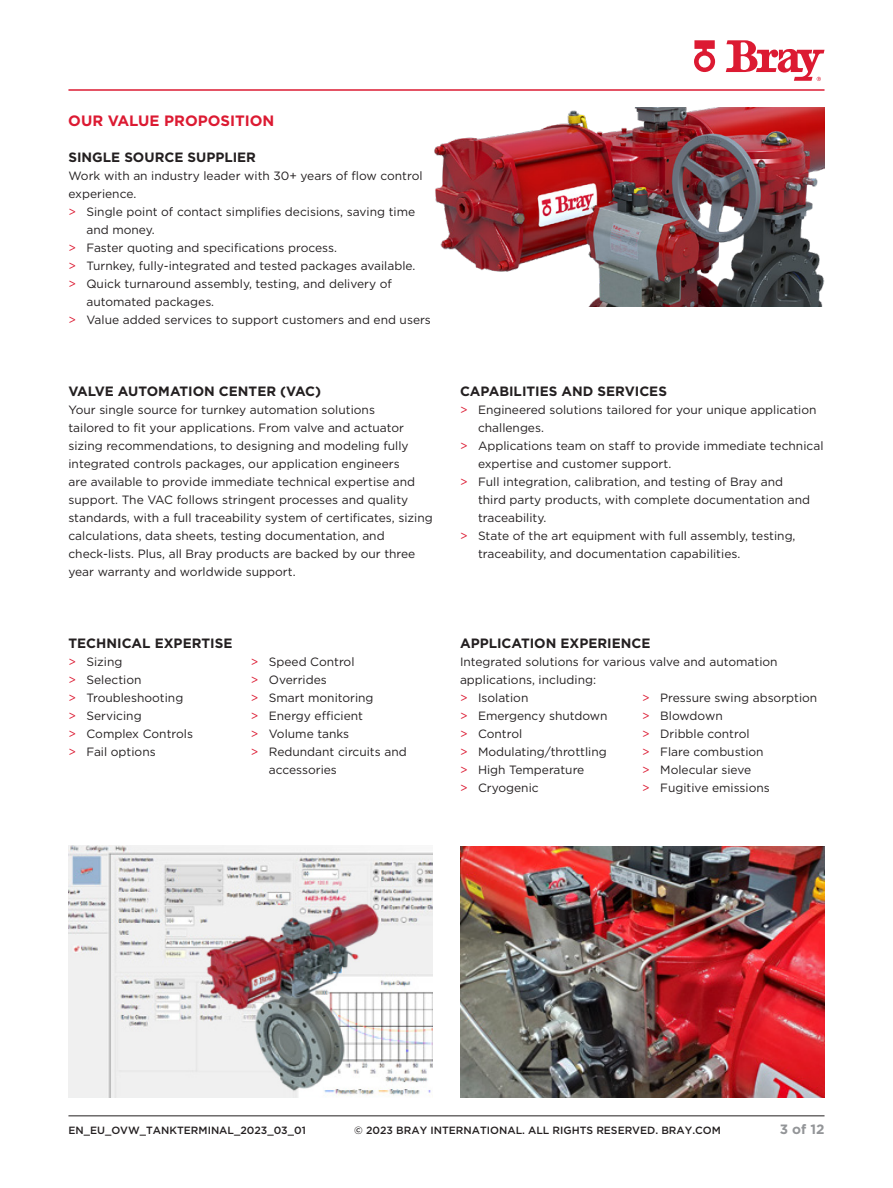
<style>
.page{position:relative;width:893px;height:1188px;background:#fff}
.page>*{position:absolute;margin:0;border:0;box-sizing:border-box;transform-origin:0 0}
.Subhead_1{font:700 15px "Gotham";color:#dc1a32}
.Subhead_2{font:700 13.5px "Gotham";color:#231f20}
.t1{font:700 13.5px "Gotham";color:#939598}
.Body_Text{font:12px/18px "Gotham";color:#231f20}
.Subhead_2-2{font:12px/18px "Gotham";color:#231f20}
.t2{font:500 10.5px "Gotham";color:#231f20}
.s1{color:#dc1a32}
</style>
<div class="page">
<svg style="left:726px;top:40px;width:98px;height:41px"></svg>
<svg style="left:694px;top:40px;width:21px;height:32px"></svg>
<hr style="left:68px;top:89px;width:756px;height:2px;background:#dc1a32">
<hr style="left:68px;top:1116px;width:756px;height:1px;background:#231f20">
<img style="left:68px;top:845px;width:365px;height:253px">
<img style="left:434px;top:108px;width:390px;height:199px">
<img style="left:460px;top:846px;width:364px;height:252px">
<p class="Subhead_1" style="left:68px;top:111px;width:208px">OUR VALUE PROPOSITION</p>
<p class="Subhead_2" style="left:68px;top:148px;width:189px">SINGLE SOURCE SUPPLIER</p>
<p class="Subhead_2-2" style="left:68px;top:166px;width:356px">Work with an industry leader with 30+ years of flow control experience.</p>
<p class="Body_Text" style="left:86px;top:202px;width:330px;text-indent:-18px"><span class="s1">&gt;</span> Single point of contact simplifies decisions, saving time and money.</p>
<p class="Body_Text" style="left:68px;top:238px;width:270px"><span class="s1">&gt;</span> Faster quoting and specifications process.</p>
<p class="Body_Text" style="left:68px;top:256px;width:348px"><span class="s1">&gt;</span> Turnkey, fully-integrated and tested packages available.</p>
<p class="Body_Text" style="left:86px;top:274px;width:307px;text-indent:-18px"><span class="s1">&gt;</span> Quick turnaround assembly, testing, and delivery of automated packages.</p>
<p class="Body_Text" style="left:68px;top:310px;width:364px"><span class="s1">&gt;</span> Value added services to support customers and end users</p>
<p class="Subhead_2" style="left:68px;top:382px;width:254px">VALVE AUTOMATION CENTER (VAC)</p>
<p class="Body_Text" style="left:68px;top:400px;width:366px">Your single source for turnkey automation solutions<br>tailored to fit your applications. From valve and actuator sizing recommendations, to designing and modeling fully integrated controls packages, our application engineers<br>are available to provide immediate technical expertise and support. The VAC follows stringent processes and quality standards, with a full traceability system of certificates, sizing calculations, data sheets, testing documentation, and check-lists. Plus, all Bray products are backed by our three year warranty and worldwide support.</p>
<p class="Subhead_2" style="left:68px;top:634px;width:165px">TECHNICAL EXPERTISE</p>
<p class="Body_Text" style="left:68px;top:652px;width:56px"><span class="s1">&gt;</span> Sizing</p>
<p class="Body_Text" style="left:251px;top:652px;width:105px"><span class="s1">&gt;</span> Speed Control</p>
<p class="Body_Text" style="left:68px;top:670px;width:75px"><span class="s1">&gt;</span> Selection</p>
<p class="Body_Text" style="left:251px;top:670px;width:77px"><span class="s1">&gt;</span> Overrides</p>
<p class="Body_Text" style="left:68px;top:688px;width:116px"><span class="s1">&gt;</span> Troubleshooting</p>
<p class="Body_Text" style="left:251px;top:688px;width:124px"><span class="s1">&gt;</span> Smart monitoring</p>
<p class="Body_Text" style="left:68px;top:706px;width:75px"><span class="s1">&gt;</span> Servicing</p>
<p class="Body_Text" style="left:251px;top:706px;width:114px"><span class="s1">&gt;</span> Energy efficient</p>
<p class="Body_Text" style="left:68px;top:724px;width:126px"><span class="s1">&gt;</span> Complex Controls</p>
<p class="Body_Text" style="left:251px;top:724px;width:100px"><span class="s1">&gt;</span> Volume tanks</p>
<p class="Body_Text" style="left:68px;top:742px;width:89px"><span class="s1">&gt;</span> Fail options</p>
<p class="Body_Text" style="left:269px;top:742px;width:139px;text-indent:-18px"><span class="s1">&gt;</span> Redundant circuits and accessories</p>
<p class="Subhead_2" style="left:460px;top:382px;width:208px">CAPABILITIES AND SERVICES</p>
<p class="Body_Text" style="left:478px;top:400px;width:340px;text-indent:-18px"><span class="s1">&gt;</span> Engineered solutions tailored for your unique application challenges.</p>
<p class="Body_Text" style="left:478px;top:436px;width:347px;text-indent:-18px"><span class="s1">&gt;</span> Applications team on staff to provide immediate technical expertise and customer support.</p>
<p class="Body_Text" style="left:478px;top:472px;width:334px;text-indent:-18px"><span class="s1">&gt;</span> Full integration, calibration, and testing of Bray and third party products, with complete documentation and traceability.</p>
<p class="Body_Text" style="left:478px;top:526px;width:319px;text-indent:-18px"><span class="s1">&gt;</span> State of the art equipment with full assembly, testing, traceability, and documentation capabilities.</p>
<p class="Subhead_2" style="left:460px;top:634px;width:192px">APPLICATION EXPERIENCE</p>
<p class="Body_Text" style="left:460px;top:652px;width:319px">Integrated solutions for various valve and automation applications, including:</p>
<p class="Body_Text" style="left:460px;top:688px;width:70px"><span class="s1">&gt;</span> Isolation</p>
<p class="Body_Text" style="left:642px;top:688px;width:177px"><span class="s1">&gt;</span> Pressure swing absorption</p>
<p class="Body_Text" style="left:460px;top:706px;width:149px"><span class="s1">&gt;</span> Emergency shutdown</p>
<p class="Body_Text" style="left:642px;top:706px;width:82px"><span class="s1">&gt;</span> Blowdown</p>
<p class="Body_Text" style="left:460px;top:724px;width:64px"><span class="s1">&gt;</span> Control</p>
<p class="Body_Text" style="left:642px;top:724px;width:109px"><span class="s1">&gt;</span> Dribble control</p>
<p class="Body_Text" style="left:460px;top:742px;width:148px"><span class="s1">&gt;</span> Modulating/throttling</p>
<p class="Body_Text" style="left:642px;top:742px;width:123px"><span class="s1">&gt;</span> Flare combustion</p>
<p class="Body_Text" style="left:460px;top:760px;width:126px"><span class="s1">&gt;</span> High Temperature</p>
<p class="Body_Text" style="left:642px;top:760px;width:110px"><span class="s1">&gt;</span> Molecular sieve</p>
<p class="Body_Text" style="left:460px;top:778px;width:80px"><span class="s1">&gt;</span> Cryogenic</p>
<p class="Body_Text" style="left:642px;top:778px;width:129px"><span class="s1">&gt;</span> Fugitive emissions</p>
<p class="t2" style="left:68px;top:1124px;width:124px">EN_EU_OVW_TAN KTERMINAL</p>
<p class="t2" style="left:234px;top:1124px;width:73px">_2023_03_01</p>
<p class="t2" style="left:354px;top:1123px;width:368px">© 2023 BRAY INTERNATIONAL. ALL RIGHTS RESERVED. BRAY.COM</p>
<p class="t1" style="left:780px;top:1120px;width:46px">3 of 12</p>
</div>
